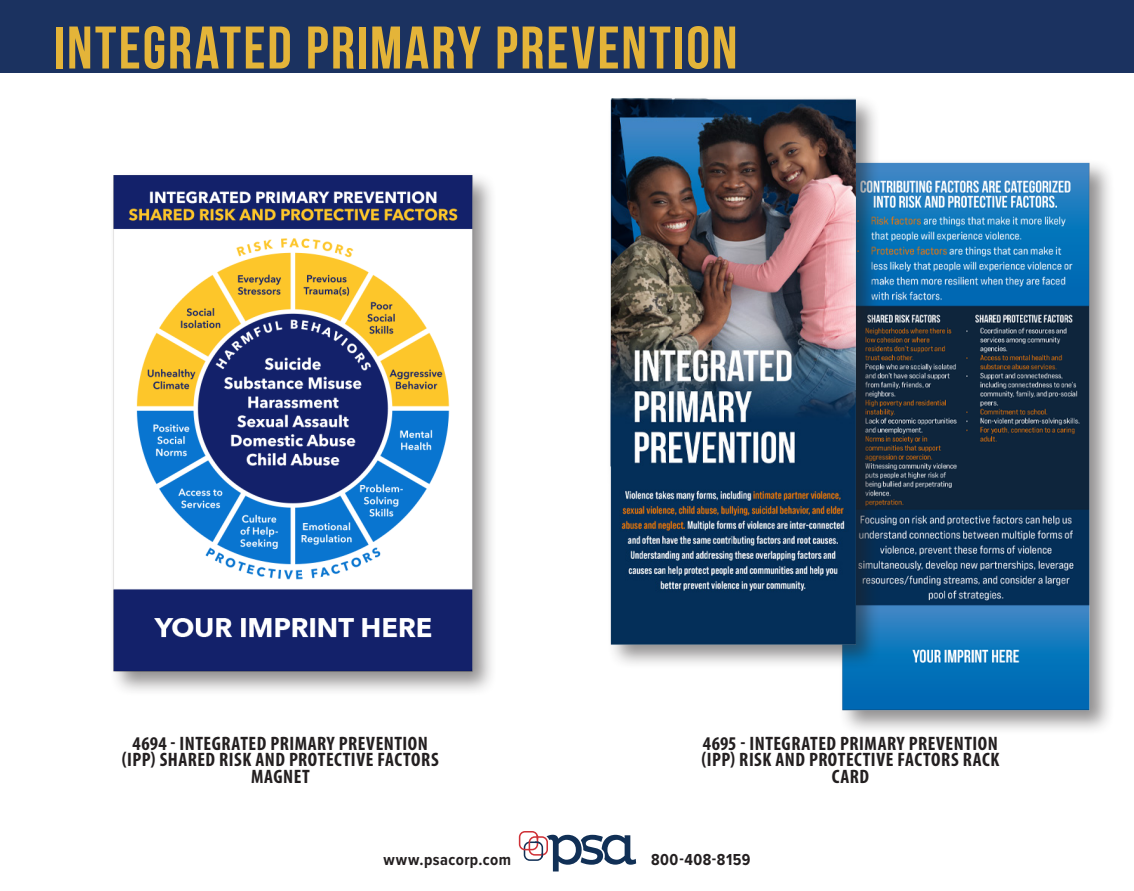
<style>
.page{position:relative;width:1134px;height:891px;background:#fff}
.page>*{position:absolute;margin:0;border:0;box-sizing:border-box;transform-origin:0 0}
.t1{font:700 60px "Bebas Neue";letter-spacing:.035em;color:#e4b439}
.Item_Headline{font:700 condensed 19.5px/16.5px "Myriad Pro";letter-spacing:.025em;color:#231f20;text-align:center}
.Folio{font:700 16.5px "Proxima Nova Cond";letter-spacing:.03em;color:#231f20}
</style>
<div class="page">
<div style="left:0;top:0;width:1134px;height:73px;background:#1b3260"></div>
<svg style="left:519px;top:831px;width:117px;height:40px"></svg>
<div style="left:109px;top:171px;width:389px;height:526px;background:#231f20;opacity:.5"></div>
<img style="left:109px;top:171px;width:389px;height:506px">
<div style="left:837px;top:158px;width:278px;height:578px;background:#231f20;opacity:.5"></div>
<img style="left:837px;top:158px;width:265px;height:577px">
<img style="left:610px;top:98px;width:402px;height:586px">
<h1 class="t1" style="left:54px;top:15px;width:685px">INTEGRATED PRIMARY PREVENTION</h1>
<p class="Item_Headline" style="left:122px;top:735px;width:318px">4694 - INTEGRATED PRIMARY PREVENTION (IPP) SHARED RISK AND PROTECTIVE FACTORS<br>MAGNET</p>
<p class="Item_Headline" style="left:702px;top:735px;width:299px">4695 - INTEGRATED PRIMARY PREVENTION (IPP) RISK AND PROTECTIVE FACTORS RACK<br>CARD</p>
<p class="Folio" style="left:384px;top:847px;width:129px">www.psacorp.com</p>
<p class="Folio" style="left:651px;top:847px;width:101px">800-408-8159</p>
</div>
